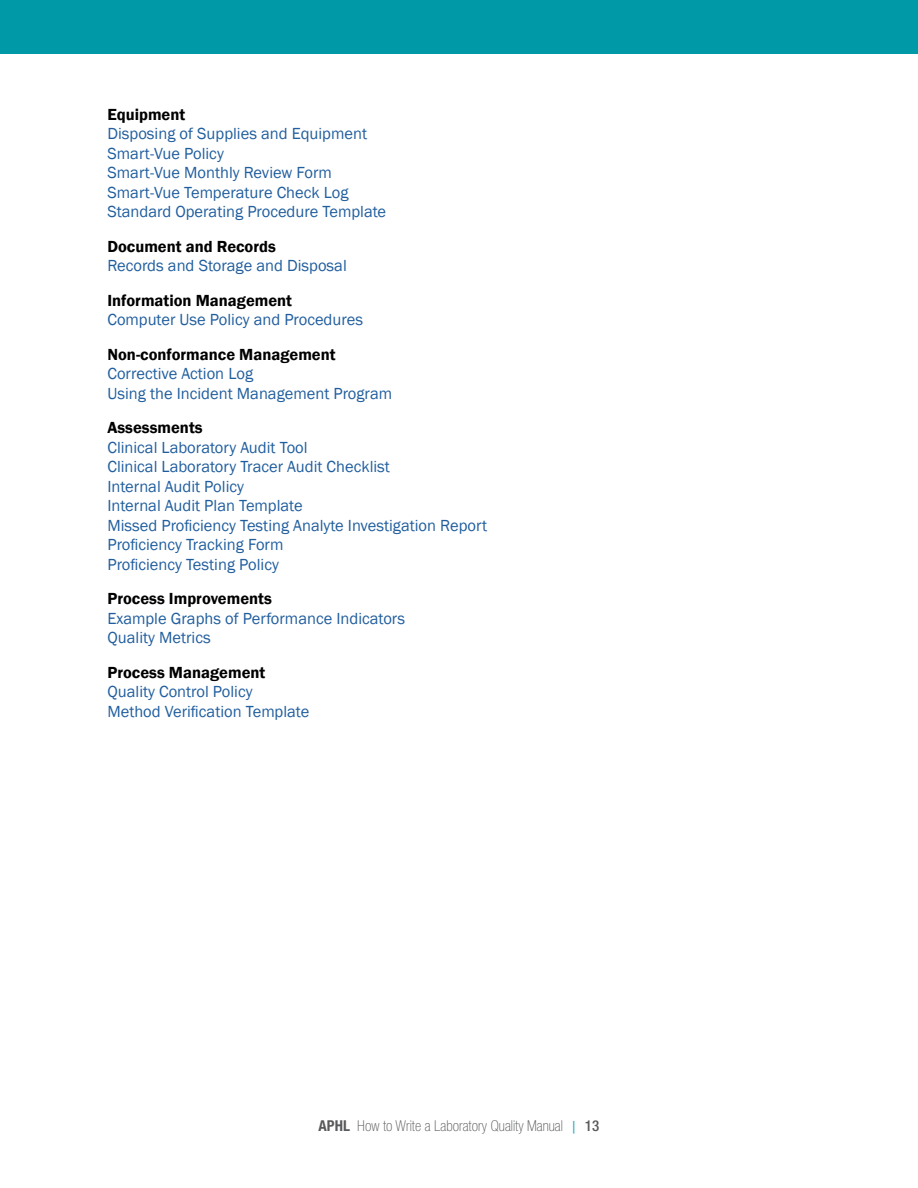
<style>
.page{position:relative;width:918px;height:1188px;background:#fff}
.page>*{position:absolute;margin:0;border:0;box-sizing:border-box;transform-origin:0 0}
.t1{font:16.5px/19.5px "Franklin Gothic";color:#215e9e}
.t2{font:600 16.5px "Franklin Gothic";color:#000}
.t3{font:100 condensed 15px "Helvetica Neue LT Std";color:#58595b}
.s1{font-weight:700}
.s2{font-family:"Franklin Gothic";font-weight:400;font-stretch:normal;color:#33adba}
.s3{font-weight:500}
</style>
<div class="page">
<div style="left:0;top:0;width:918px;height:54px;background:#0099a8"></div>
<p class="t2" style="left:107px;top:104px;width:79px">Equipment</p>
<p class="t1" style="left:107px;top:124px;width:280px">Disposing of Supplies and Equipment<br>Smart-Vue Policy<br>Smart-Vue Monthly Review Form<br>Smart-Vue Temperature Check Log<br>Standard Operating Procedure Template</p>
<p class="t2" style="left:107px;top:236px;width:170px">Document and Records</p>
<p class="t1" style="left:107px;top:256px;width:241px">Records and Storage and Disposal</p>
<p class="t2" style="left:107px;top:290px;width:186px">Information Management</p>
<p class="t1" style="left:107px;top:310px;width:257px">Computer Use Policy and Procedures</p>
<p class="t2" style="left:107px;top:344px;width:230px">Non-conformance Management</p>
<p class="t1" style="left:107px;top:364px;width:286px">Corrective Action Log<br>Using the Incident Management Program</p>
<p class="t2" style="left:107px;top:417px;width:97px">Assessments</p>
<p class="t1" style="left:107px;top:438px;width:381px">Clinical Laboratory Audit Tool<br>Clinical Laboratory Tracer Audit Checklist<br>Internal Audit Policy<br>Internal Audit Plan Template<br>Missed Proficiency Testing Analyte Investigation Report Proficiency Tracking Form<br>Proficiency Testing Policy</p>
<p class="t2" style="left:107px;top:588px;width:166px">Process Improvements</p>
<p class="t1" style="left:107px;top:609px;width:299px">Example Graphs of Performance Indicators<br>Quality Metrics</p>
<p class="t2" style="left:107px;top:662px;width:159px">Process Management</p>
<p class="t1" style="left:107px;top:682px;width:203px">Quality Control Policy<br>Method Verification Template</p>
<p class="t3" style="left:319px;top:1117px;width:282px"><span class="s1">APHL</span> How to Write a Laboratory Quality Manual <span class="s2">|</span> <span class="s3">13</span></p>
</div>
